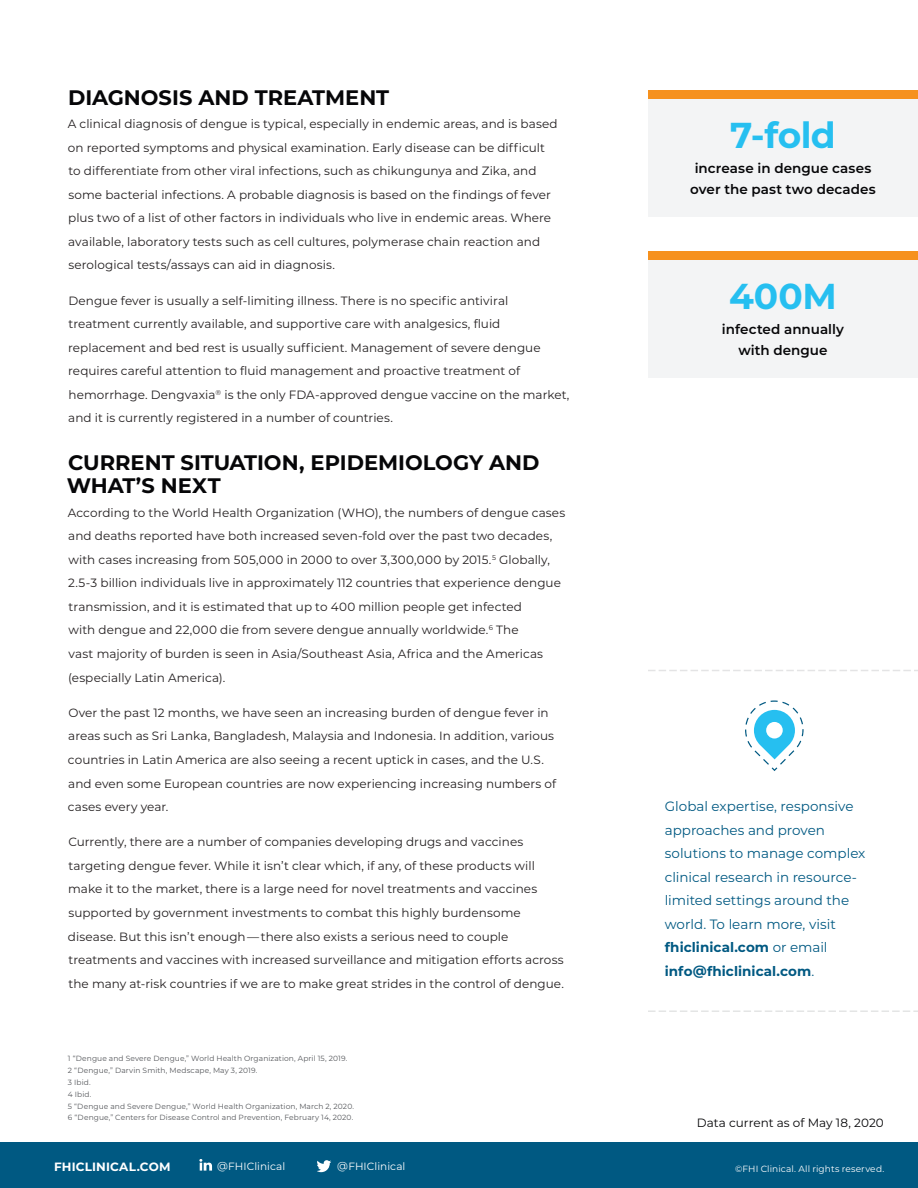
<style>
.page{position:relative;width:918px;height:1188px;background:#fff}
.page>*{position:absolute;margin:0;border:0;box-sizing:border-box;transform-origin:0 0}
.statistic{font:700 36px "Montserrat";letter-spacing:-.01em;color:#26bff0}
.Section_Title{font:700 21px/23.5px "Montserrat";color:#060608}
.CTA{font:13.5px/23.5px "Montserrat";color:#005982}
.Sidebar_header{font:600 13.5px/21px "Montserrat";letter-spacing:.005em;color:#060608;text-align:center}
.Body_Paragraph{font:12px/23.5px "Montserrat";letter-spacing:.005em;color:#231f20}
.Section_Title-2{font:12px "Montserrat";letter-spacing:.005em;color:#060608}
.Website{font:700 12px "Montserrat";letter-spacing:.015em;color:#fff}
.Social_Media{font:10.5px "Montserrat";letter-spacing:.005em;color:#fff}
.Copyright{font:9px "Montserrat";letter-spacing:.01em;color:#fff}
.references{font:7.5px "Montserrat";letter-spacing:.015em;color:#54565a}
.s1{font-weight:700}
</style>
<div class="page">
<div style="left:0;top:1142px;width:918px;height:46px;background:#005982"></div>
<svg style="left:745px;top:700px;width:59px;height:71px"></svg>
<svg style="left:317px;top:1160px;width:14px;height:12px"></svg>
<svg style="left:199px;top:1159px;width:13px;height:12px"></svg>
<div style="left:648px;top:91px;width:270px;height:126px;background:#f3f4f5"></div>
<div style="left:648px;top:252px;width:270px;height:126px;background:#f3f4f5"></div>
<div style="left:648px;top:90px;width:270px;height:9px;background:#f6911e"></div>
<div style="left:648px;top:251px;width:270px;height:9px;background:#f6911e"></div>
<svg style="left:648px;top:670px;width:270px;height:1px"></svg>
<svg style="left:648px;top:1010px;width:270px;height:2px"></svg>
<p class="Section_Title" style="left:68px;top:84px;width:323px">DIAGNOSIS AND TREATMENT</p>
<p class="Body_Paragraph" style="left:68px;top:112px;width:491px">A clinical diagnosis of dengue is typical, especially in endemic areas, and is based on reported symptoms and physical examination. Early disease can be difficult to differentiate from other viral infections, such as chikungunya and Zika, and some bacterial infections. A probable diagnosis is based on the findings of fever plus two of a list of other factors in individuals who live in endemic areas. Where available, laboratory tests such as cell cultures, polymerase chain reaction and serological tests/assays can aid in diagnosis.</p>
<p class="Body_Paragraph" style="left:68px;top:288px;width:503px">Dengue fever is usually a self-limiting illness. There is no specific antiviral treatment currently available, and supportive care with analgesics, fluid replacement and bed rest is usually sufficient. Management of severe dengue requires careful attention to fluid management and proactive treatment of hemorrhage. Dengvaxia<sup>®</sup> is the only FDA-approved dengue vaccine on the market, and it is currently registered in a number of countries.</p>
<p class="Section_Title" style="left:67px;top:449px;width:474px">CURRENT SITUATION, EPIDEMIOLOGY AND<br>WHAT’S NEXT</p>
<p class="Body_Paragraph" style="left:68px;top:500px;width:499px">According to the World Health Organization (WHO), the numbers of dengue cases and deaths reported have both increased seven-fold over the past two decades, with cases increasing from 505,000 in 2000 to over 3,300,000 by 2015.<sup>5</sup> Globally, 2.5-3 billion individuals live in approximately 112 countries that experience dengue transmission, and it is estimated that up to 400 million people get infected<br>with dengue and 22,000 die from severe dengue annually worldwide.<sup>6</sup> The<br>vast majority of burden is seen in Asia/Southeast Asia, Africa and the Americas (especially Latin America).</p>
<p class="Body_Paragraph" style="left:68px;top:700px;width:490px">Over the past 12 months, we have seen an increasing burden of dengue fever in areas such as Sri Lanka, Bangladesh, Malaysia and Indonesia. In addition, various countries in Latin America are also seeing a recent uptick in cases, and the U.S. and even some European countries are now experiencing increasing numbers of cases every year.</p>
<p class="Body_Paragraph" style="left:68px;top:830px;width:497px">Currently, there are a number of companies developing drugs and vaccines targeting dengue fever. While it isn’t clear which, if any, of these products will make it to the market, there is a large need for novel treatments and vaccines supported by government investments to combat this highly burdensome disease. But this isn’t enough — there also exists a serious need to couple treatments and vaccines with increased surveillance and mitigation efforts across the many at-risk countries if we are to make great strides in the control of dengue.</p>
<p class="references" style="left:68px;top:1053px;width:281px">1 “Dengue and Severe Dengue,” World Health Organization, April 15, 2019.</p>
<p class="references" style="left:68px;top:1065px;width:191px">2 “Dengue,” Darvin Smith, Medscape, May 3, 2019.</p>
<p class="references" style="left:68px;top:1077px;width:24px">3 Ibid.</p>
<p class="references" style="left:68px;top:1089px;width:25px">4 Ibid.</p>
<p class="references" style="left:68px;top:1101px;width:288px">5 “Dengue and Severe Dengue,” World Health Organization, March 2, 2020.</p>
<p class="references" style="left:68px;top:1113px;width:287px">6 “Dengue,” Centers for Disease Control and Prevention, February 14, 2020.</p>
<p class="Website" style="left:54px;top:1158px;width:118px">FHICLINICAL.COM</p>
<p class="Social_Media" style="left:217px;top:1159px;width:70px">@FHIClinical</p>
<p class="Social_Media" style="left:337px;top:1159px;width:70px">@FHIClinical</p>
<p class="statistic" style="left:730px;top:109px;width:107px">7-fold</p>
<p class="Sidebar_header" style="left:690px;top:157px;width:187px">increase in dengue cases over the past two decades</p>
<p class="statistic" style="left:729px;top:270px;width:109px">400M</p>
<p class="Sidebar_header" style="left:722px;top:318px;width:124px">infected annually with dengue</p>
<p class="CTA" style="left:665px;top:794px;width:202px">Global expertise, responsive approaches and proven solutions to manage complex clinical research in resource&shy;limited settings around the world. To learn more, visit <span class="s1">fhiclinical.com</span> or email <span class="s1">info@fhiclinical.com</span>.</p>
<p class="Section_Title-2" style="left:697px;top:1114px;width:188px">Data current as of May 18, 2020</p>
<p class="Copyright" style="left:735px;top:1162px;width:151px">©FHI Clinical. All rights reserved.</p>
</div>
